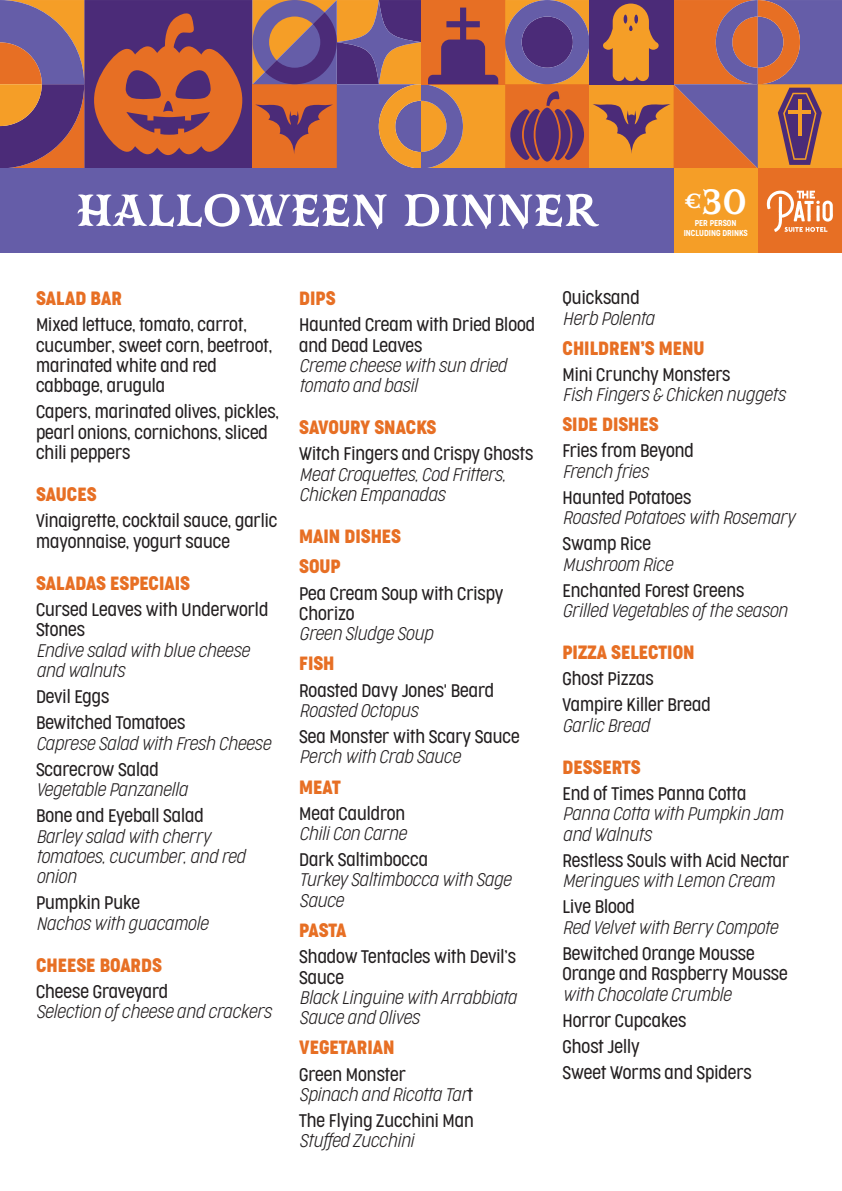
<style>
.page{position:relative;width:842px;height:1191px;background:#fff}
.page>*{position:absolute;margin:0;border:0;box-sizing:border-box;transform-origin:0 0}
.t1{font:700 50px "Mr Darcy";color:#fff}
.t2{font:700 35px "Mr Darcy";color:#fff}
.t3{font:18px/30.1px "Cocogoose Condensed";color:#e76f24}
.t4{font:300 17px/20.4px "Cocogoose Condensed";color:#231f20}
.t5{font:italic 200 17px/20.4px "Cocogoose Condensed";color:#231f20}
.t6{font:300 8px/9.6px "Cocogoose Condensed";color:#fff;text-align:center}
.s1{font-weight:300;font-style:normal}
</style>
<div class="page">
<svg style="left:0;top:0;width:842px;height:168px;background:#a0615a"></svg>
<div style="left:758px;top:168px;width:84px;height:85px;background:#e76f24"></div>
<div style="left:590px;top:168px;width:168px;height:85px;background:#f59e27"></div>
<div style="left:0;top:168px;width:674px;height:85px;background:#655da8"></div>
<svg style="left:767px;top:191px;width:66px;height:41px"></svg>
<h1 class="t1" style="left:76px;top:177px;width:523px">HALLOWEEN DINNER</h1>
<h2 class="t2" style="left:684px;top:180px;width:64px"><sup>€</sup>30</h2>
<p class="t6" style="left:684px;top:219px;width:66px">PER PERSON<br>INCLUDING DRINKS</p>
<p class="t3" style="left:36px;top:283px;width:87px">SALAD BAR</p>
<p class="t4" style="left:36px;top:314px;width:238px">Mixed lettuce, tomato, carrot, cucumber, sweet corn, beetroot, marinated white and red cabbage, arugula</p>
<p class="t4" style="left:36px;top:402px;width:245px">Capers, marinated olives, pickles, pearl onions, cornichons, sliced chili peppers</p>
<p class="t3" style="left:36px;top:479px;width:62px">SAUCES</p>
<p class="t4" style="left:36px;top:511px;width:243px">Vinaigrette, cocktail sauce, garlic mayonnaise, yogurt sauce</p>
<p class="t3" style="left:36px;top:568px;width:155px">SALADAS ESPECIAIS</p>
<p class="t4" style="left:36px;top:599px;width:234px">Cursed Leaves with Underworld<br>Stones</p>
<p class="t5" style="left:36px;top:640px;width:215px">Endive salad with blue cheese and walnuts</p>
<p class="t4" style="left:36px;top:683px;width:151px;line-height:26.1px">Devil Eggs<br>Bewitched Tomatoes</p>
<p class="t5" style="left:36px;top:733px;width:236px">Caprese Salad with Fresh Cheese</p>
<p class="t4" style="left:36px;top:759px;width:124px">Scarecrow Salad</p>
<p class="t5" style="left:36px;top:779px;width:153px">Vegetable Panzanella</p>
<p class="t4" style="left:36px;top:805px;width:169px">Bone and Eyeball Salad</p>
<p class="t5" style="left:36px;top:826px;width:211px">Barley salad with cherry tomatoes, cucumber, and red onion</p>
<p class="t4" style="left:36px;top:892px;width:106px">Pumpkin Puke</p>
<p class="t5" style="left:36px;top:913px;width:173px">Nachos with guacamole</p>
<p class="t3" style="left:36px;top:950px;width:127px">CHEESE BOARDS</p>
<p class="t4" style="left:36px;top:981px;width:133px">Cheese Graveyard</p>
<p class="t5" style="left:36px;top:1001px;width:237px">Selection of cheese and crackers</p>
<p class="t3" style="left:299px;top:283px;width:38px">DIPS</p>
<p class="t4" style="left:299px;top:314px;width:237px">Haunted Cream with Dried Blood and Dead Leaves</p>
<p class="t5" style="left:299px;top:355px;width:209px">Creme cheese with sun dried tomato and basil</p>
<p class="t3" style="left:299px;top:413px;width:139px">SAVOURY SNACKS</p>
<p class="t4" style="left:299px;top:444px;width:236px">Witch Fingers and Crispy Ghosts</p>
<p class="t5" style="left:299px;top:464px;width:208px">Meat Croquettes, Cod Fritters,<br>Chicken Empanadas</p>
<p class="t3" style="left:299px;top:521px;width:103px">MAIN DISHES<br>SOUP</p>
<p class="t4" style="left:299px;top:583px;width:206px">Pea Cream Soup with Crispy<br>Chorizo</p>
<p class="t5" style="left:299px;top:623px;width:135px">Green Sludge Soup</p>
<p class="t3" style="left:299px;top:649px;width:37px">FISH</p>
<p class="t4" style="left:299px;top:680px;width:196px">Roasted Davy Jones' Beard</p>
<p class="t5" style="left:299px;top:700px;width:120px">Roasted Octopus</p>
<p class="t4" style="left:299px;top:726px;width:222px">Sea Monster with Scary Sauce</p>
<p class="t5" style="left:299px;top:746px;width:162px">Perch with Crab Sauce</p>
<p class="t3" style="left:299px;top:772px;width:43px">MEAT</p>
<p class="t4" style="left:299px;top:803px;width:107px">Meat Cauldron</p>
<p class="t5" style="left:299px;top:823px;width:108px">Chili Con Carne</p>
<p class="t4" style="left:299px;top:849px;width:130px">Dark Saltimbocca</p>
<p class="t5" style="left:299px;top:869px;width:213px">Turkey Saltimbocca with Sage<br>Sauce</p>
<p class="t3" style="left:299px;top:915px;width:49px">PASTA</p>
<p class="t4" style="left:299px;top:946px;width:218px">Shadow Tentacles with Devil’s<br>Sauce</p>
<p class="t5" style="left:299px;top:987px;width:219px">Black Linguine with Arrabbiata<br>Sauce and Olives</p>
<p class="t3" style="left:299px;top:1032px;width:97px">VEGETARIAN</p>
<p class="t5" style="left:299px;top:1063px;width:175px"><span class="s1">Green Monster<br></span>Spinach and Ricotta Tar<span class="s1">t</span></p>
<p class="t4" style="left:299px;top:1110px;width:176px">The Flying Zucchini Man</p>
<p class="t5" style="left:299px;top:1130px;width:116px">Stuffed Zucchini</p>
<p class="t4" style="left:562px;top:287px;width:79px">Quicksand</p>
<p class="t5" style="left:562px;top:308px;width:93px">Herb Polenta</p>
<p class="t3" style="left:562px;top:333px;width:144px">CHILDREN’S MENU</p>
<p class="t4" style="left:562px;top:364px;width:169px">Mini Crunchy Monsters</p>
<p class="t5" style="left:562px;top:384px;width:224px">Fish Fingers &amp; Chicken nuggets</p>
<p class="t3" style="left:562px;top:410px;width:98px">SIDE DISHES</p>
<p class="t4" style="left:562px;top:441px;width:133px">Fries from Beyond</p>
<p class="t5" style="left:562px;top:461px;width:87px">French fries</p>
<p class="t4" style="left:562px;top:487px;width:130px">Haunted Potatoes</p>
<p class="t5" style="left:562px;top:507px;width:234px">Roasted Potatoes with Rosemary</p>
<p class="t4" style="left:562px;top:534px;width:90px">Swamp Rice</p>
<p class="t5" style="left:562px;top:554px;width:112px">Mushroom Rice</p>
<p class="t4" style="left:562px;top:580px;width:183px">Enchanted Forest Greens</p>
<p class="t5" style="left:562px;top:600px;width:226px">Grilled Vegetables of the season</p>
<p class="t3" style="left:562px;top:637px;width:134px">PIZZA SELECTION</p>
<p class="t4" style="left:562px;top:666px;width:150px;line-height:26.1px">Ghost Pizzas<br>Vampire Killer Bread</p>
<p class="t5" style="left:562px;top:715px;width:88px">Garlic Bread</p>
<p class="t3" style="left:562px;top:752px;width:80px">DESSERTS</p>
<p class="t4" style="left:562px;top:783px;width:185px">End of Times Panna Cotta</p>
<p class="t5" style="left:562px;top:803px;width:222px">Panna Cotta with Pumpkin Jam and Walnuts</p>
<p class="t4" style="left:562px;top:850px;width:228px">Restless Souls with Acid Nectar</p>
<p class="t5" style="left:562px;top:870px;width:213px">Meringues with Lemon Cream</p>
<p class="t4" style="left:562px;top:896px;width:74px">Live Blood</p>
<p class="t5" style="left:562px;top:917px;width:217px">Red Velvet with Berry Compote</p>
<p class="t4" style="left:562px;top:943px;width:227px">Bewitched Orange Mousse<br>Orange and Raspberry Mousse</p>
<p class="t5" style="left:562px;top:984px;width:170px">with Chocolate Crumble</p>
<p class="t4" style="left:562px;top:1007px;width:191px;line-height:26.1px">Horror Cupcakes<br>Ghost Jelly<br>Sweet Worms and Spiders</p>
</div>
